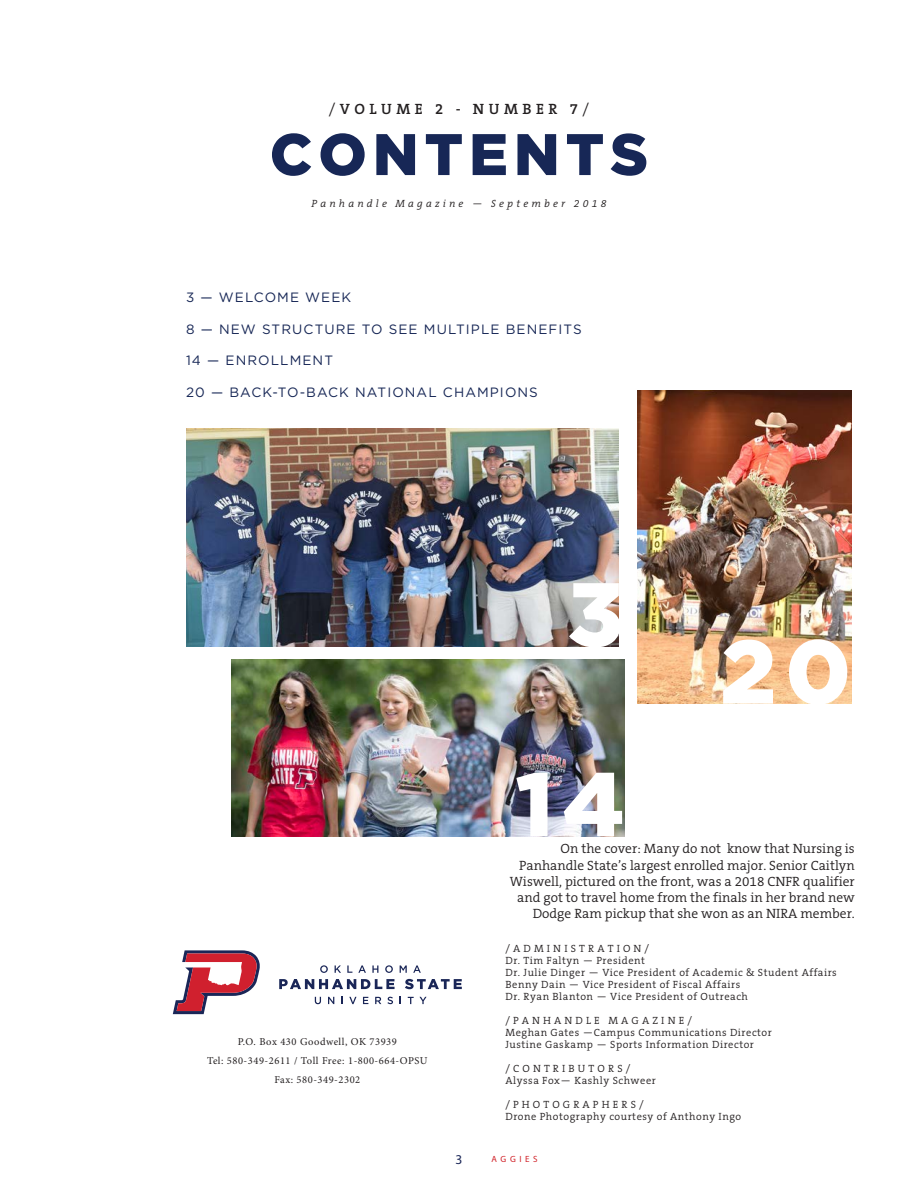
<style>
.page{position:relative;width:918px;height:1188px;background:#fff}
.page>*{position:absolute;margin:0;border:0;box-sizing:border-box;transform-origin:0 0}
.t1{font:900 90px "Gotham";color:#fff}
.t2{font:900 58.5px "Gotham";letter-spacing:.1em;color:#172756}
.t3{font:600 15px "The Serif B6";letter-spacing:.3em;color:#231f20}
.t4{font:300 13.5px/16.2px "The Serif B4";color:#231f20;text-align:right}
.t5{font:13.5px "Gotham";letter-spacing:.08em;color:#172756}
.t6{font:13.5px "Myriad Pro";color:#1a2657}
.t7{font:300 10.5px "The Serif B4";letter-spacing:.05em;color:#231f20}
.t8{font:10.5px "Minion Pro";letter-spacing:.05em;color:#231f20}
.t9{font:300 10.5px "The Serif B4";letter-spacing:.3em;color:#231f20}
.t10{font:italic 300 10.5px "The Serif B4";letter-spacing:.3em;color:#231f20}
.t11{font:9px "Myriad Pro";letter-spacing:.4em;color:#d1232a}
.s1{font-family:"The Serif B4";font-weight:300}
</style>
<div class="page">
<img style="left:186px;top:428px;width:433px;height:218px">
<img style="left:638px;top:391px;width:213px;height:313px">
<img style="left:232px;top:660px;width:393px;height:176px">
<svg style="left:173px;top:950px;width:87px;height:64px"></svg>
<svg style="left:320px;top:965px;width:8px;height:8px"></svg>
<svg style="left:335px;top:965px;width:6px;height:8px"></svg>
<svg style="left:347px;top:965px;width:5px;height:8px"></svg>
<svg style="left:358px;top:965px;width:8px;height:8px"></svg>
<svg style="left:372px;top:965px;width:6px;height:8px"></svg>
<svg style="left:385px;top:965px;width:8px;height:8px"></svg>
<svg style="left:400px;top:965px;width:7px;height:8px"></svg>
<svg style="left:413px;top:965px;width:8px;height:8px"></svg>
<svg style="left:279px;top:979px;width:116px;height:10px"></svg>
<svg style="left:405px;top:979px;width:57px;height:10px"></svg>
<svg style="left:315px;top:997px;width:6px;height:7px"></svg>
<svg style="left:328px;top:997px;width:6px;height:7px"></svg>
<svg style="left:349px;top:997px;width:8px;height:7px"></svg>
<svg style="left:363px;top:997px;width:5px;height:7px"></svg>
<svg style="left:375px;top:997px;width:6px;height:7px"></svg>
<svg style="left:387px;top:997px;width:6px;height:7px"></svg>
<svg style="left:408px;top:997px;width:19px;height:7px"></svg>
<p class="t3" style="left:329px;top:100px;width:262px"><span class="s1">/</span>VOLUME 2 - NUMBER 7<span class="s1">/</span></p>
<p class="t2" style="left:270px;top:121px;width:380px">CONTENTS</p>
<p class="t10" style="left:312px;top:197px;width:296px">Panhandle Magazine — September 2018</p>
<p class="t5" style="left:186px;top:289px;width:167px">3 — WELCOME WEEK</p>
<p class="t5" style="left:186px;top:321px;width:397px">8 — NEW STRUCTURE TO SEE MULTIPLE BENEFITS</p>
<p class="t5" style="left:186px;top:352px;width:149px">14 — ENROLLMENT</p>
<p class="t5" style="left:186px;top:384px;width:353px">20 — BACK-TO-BACK NATIONAL CHAMPIONS</p>
<p class="t1" style="left:567px;top:562px;width:57px">3</p>
<p class="t1" style="left:516px;top:752px;width:110px">14</p>
<p class="t1" style="left:720px;top:620px;width:132px">20</p>
<p class="t8" style="left:238px;top:1034px;width:161px">P.O. Box 430 Goodwell, OK 73939</p>
<p class="t8" style="left:207px;top:1053px;width:222px">Tel: 580-349-2611 / Toll Free: 1-800-664-OPSU</p>
<p class="t8" style="left:274px;top:1072px;width:87px">Fax: 580-349-2302</p>
<p class="t4" style="left:510px;top:841px;width:347px">On the cover: Many do not know that Nursing is Panhandle State’s largest enrolled major. Senior Caitlyn Wiswell, pictured on the front, was a 2018 CNFR qualifier and got to travel home from the finals in her brand new Dodge Ram pickup that she won as an NIRA member.</p>
<p class="t9" style="left:505px;top:943px;width:145px">/ADMINISTRATION/</p>
<p class="t7" style="left:505px;top:955px;width:141px">Dr. Tim Faltyn — President</p>
<p class="t7" style="left:505px;top:967px;width:333px">Dr. Julie Dinger — Vice President of Academic &amp; Student Affairs</p>
<p class="t7" style="left:505px;top:979px;width:236px">Benny Dain — Vice President of Fiscal Affairs</p>
<p class="t7" style="left:505px;top:991px;width:244px">Dr. Ryan Blanton — Vice President of Outreach</p>
<p class="t9" style="left:505px;top:1015px;width:188px">/PANHANDLE MAGAZINE/</p>
<p class="t7" style="left:505px;top:1027px;width:268px">Meghan Gates —Campus Communications Director</p>
<p class="t7" style="left:505px;top:1039px;width:250px">Justine Gaskamp — Sports Information Director</p>
<p class="t9" style="left:505px;top:1063px;width:126px">/CONTRIBUTORS/</p>
<p class="t7" style="left:505px;top:1075px;width:152px">Alyssa Fox— Kashly Schweer</p>
<p class="t9" style="left:505px;top:1099px;width:140px">/PHOTOGRAPHERS/</p>
<p class="t7" style="left:505px;top:1111px;width:237px">Drone Photography courtesy of Anthony Ingo</p>
<p class="t6" style="left:456px;top:1151px;width:8px">3</p>
<p class="t11" style="left:492px;top:1153px;width:48px">AGGIES</p>
</div>
